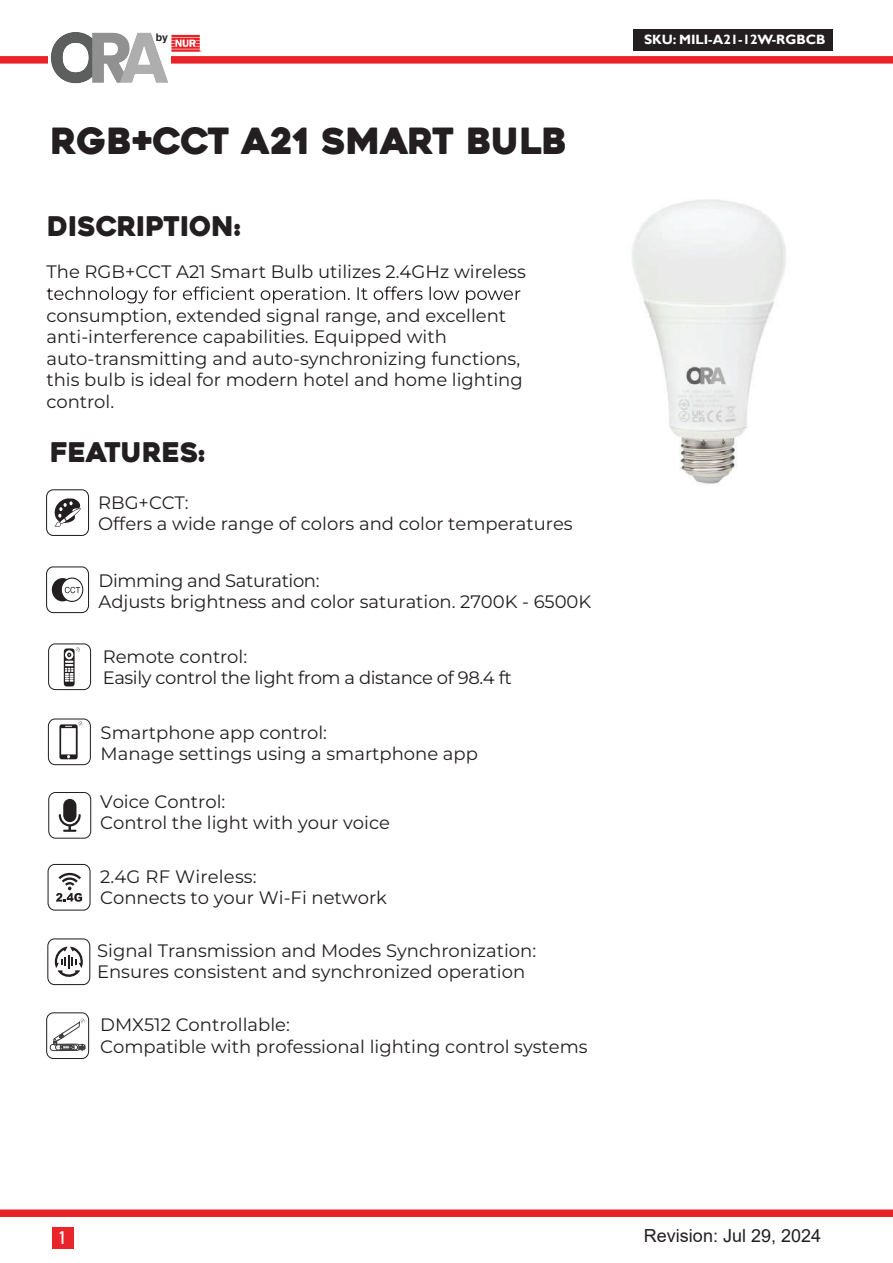
<style>
.page{position:relative;width:893px;height:1263px;background:#fff}
.page>*{position:absolute;margin:0;border:0;box-sizing:border-box;transform-origin:0 0}
.t1{font:36px "Heavitas";color:#231f20}
.t2{font:27px "Heavitas";color:#231f20}
.t3{font:18px/21.6px "Montserrat";color:#231f20}
.t4{font:18px/21.6px "Montserrat";letter-spacing:-.025em;color:#231f20}
.t5{font:18px "Arial";color:#231f20}
.t6{font:18px "Bahnschrift";color:#fff}
.t7{font:700 13.5px "Gill Sans";color:#fff}
.t8{font:700 10.5px "Helvetica";color:#211e1e}
.t9{font:700 1.95px "Montserrat";color:#ea2227}
</style>
<div class="page">
<div style="left:0;top:56px;width:893px;height:8px;background:#ea2329"></div>
<div style="left:0;top:1209px;width:893px;height:8px;background:#ea2329"></div>
<div style="left:634px;top:30px;width:199px;height:21px;background:#231f20"></div>
<div style="left:52px;top:1227px;width:21px;height:21px;background:#ea242b"></div>
<img style="left:632px;top:199px;width:154px;height:285px">
<svg style="left:56px;top:873px;width:26px;height:29px"></svg>
<div style="left:48px;top:864px;width:43px;height:47px;border:1px solid #231f20;border-radius:7px"></div>
<div style="left:48px;top:643px;width:43px;height:47px;border:1px solid #231f20;border-radius:7px"></div>
<svg style="left:64px;top:647px;width:16px;height:39px"></svg>
<div style="left:63px;top:799px;width:13px;height:23px;background:#231f20;border-radius:7px"></div>
<svg style="left:59px;top:814px;width:22px;height:18px"></svg>
<div style="left:48px;top:792px;width:43px;height:47px;border:1px solid #231f20;border-radius:7px"></div>
<div style="left:46px;top:1012px;width:43px;height:47px;border:1px solid #231f20;border-radius:7px"></div>
<div style="left:48px;top:718px;width:43px;height:47px;border:1px solid #231f20;border-radius:7px"></div>
<svg style="left:59px;top:721px;width:23px;height:38px"></svg>
<div style="left:46px;top:489px;width:43px;height:47px;border:1px solid #231f20;border-radius:7px"></div>
<svg style="left:54px;top:498px;width:27px;height:29px"></svg>
<div style="left:46px;top:566px;width:43px;height:47px;border:1px solid #231f20;border-radius:7px"></div>
<svg style="left:52px;top:577px;width:31px;height:25px"></svg>
<div style="left:47px;top:938px;width:43px;height:47px;border:1px solid #231f20;border-radius:7px"></div>
<svg style="left:55px;top:946px;width:28px;height:31px"></svg>
<svg style="left:49px;top:1018px;width:36px;height:34px"></svg>
<svg style="left:47px;top:286px;width:473px;height:17px"></svg>
<svg style="left:173px;top:35px;width:27px;height:17px"></svg>
<img style="left:44px;top:32px;width:129px;height:52px">
<p class="t8" style="left:156px;top:28px;width:14px">by</p>
<p class="t9" style="left:200px;top:50px;width:3px">®</p>
<h1 class="t1" style="left:51px;top:118px;width:518px">RGB+CCT A21 SMART BULB</h1>
<h2 class="t2" style="left:47px;top:210px;width:195px">DISCRIPTION:</h2>
<p class="t3" style="left:46px;top:260px;width:481px">The RGB+CCT A21 Smart Bulb utilizes 2.4GHz wireless</p>
<p class="t3" style="left:46px;top:304px;width:478px">consumption, extended signal range, and excellent anti-interference capabilities. Equipped with auto-transmitting and auto-synchronizing functions, this bulb is ideal for modern hotel and home lighting control.</p>
<h2 class="t2" style="left:50px;top:435px;width:156px">FEATURES:</h2>
<p class="t3" style="left:98px;top:491px;width:476px">RBG+CCT:<br>Offers a wide range of colors and color temperatures</p>
<p class="t3" style="left:99px;top:569px;width:494px">Dimming and Saturation:<br>Adjusts brightness and color saturation. 2700K - 6500K</p>
<p class="t4" style="left:103px;top:645px;width:410px">Remote control:<br>Easily control the light from a distance of 98.4 ft</p>
<p class="t3" style="left:101px;top:721px;width:379px">Smartphone app control:<br>Manage settings using a smartphone app</p>
<p class="t3" style="left:100px;top:790px;width:291px">Voice Control:<br>Control the light with your voice</p>
<p class="t3" style="left:100px;top:865px;width:288px">2.4G RF Wireless:<br>Connects to your Wi-Fi network</p>
<p class="t3" style="left:97px;top:939px;width:441px">Signal Transmission and Modes Synchronization:<br>Ensures consistent and synchronized operation</p>
<p class="t3" style="left:100px;top:1013px;width:489px">DMX512 Controllable:<br>Compatible with professional lighting control systems</p>
<p class="t7" style="left:644px;top:31px;width:183px">SKU: MILI-A21-12W-RGBCB</p>
<p class="t6" style="left:59px;top:1224px;width:7px">1</p>
<p class="t5" style="left:644px;top:1223px;width:179px">Revision: Jul 29, 2024</p>
</div>
